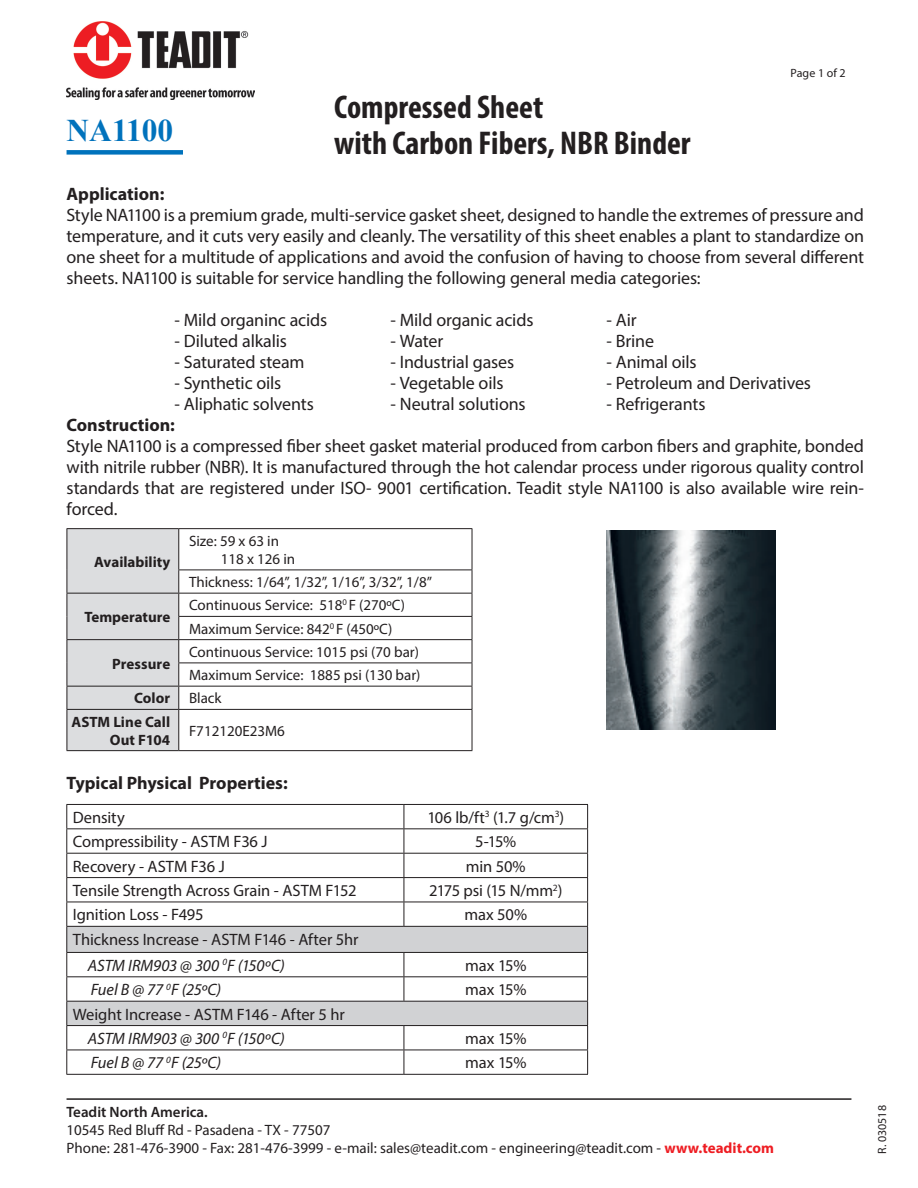
<style>
.page{position:relative;width:918px;height:1188px;background:#fff}
.page>*{position:absolute;margin:0;border:0;box-sizing:border-box;transform-origin:0 0}
.t1{font:700 condensed 33px "Myriad Pro";color:#231f20}
.t2{font:700 31.5px "Times New Roman";color:#0072bc}
.texto{font:18px/21px "Myriad Pro";letter-spacing:-.01em;color:#231f20;text-align:justify}
.titulo{font:18px/21px "Myriad Pro";letter-spacing:-.005em;color:#231f20;text-align:justify}
.titulo-2{font:700 18px "Myriad Pro";color:#231f20}
.texto-2{font:700 18px "Myriad Pro";color:#231f20}
.texto-3{font:16.5px "Myriad Pro";letter-spacing:-.005em;color:#231f20}
.texto-4{font:italic 16.5px "Myriad Pro";letter-spacing:-.005em;color:#231f20}
.texto-5{font:16.5px "Myriad Pro";letter-spacing:-.04em;color:#231f20}
.t3{font:15px/18px "Myriad Pro";color:#231f20}
.t4{font:700 15px/18px "Myriad Pro";color:#231f20;text-align:right}
.t5{font:600 15px "Myriad Pro";color:#231f20}
.texto-6{font:12px "Myriad Pro";color:#231f20}
.s1{font-weight:700;color:#ee1d23}
</style>
<div class="page">
<div style="left:67px;top:150px;width:116px;height:5px;background:#0072bc"></div>
<hr style="left:67px;top:528px;width:112px;height:1px;background:#231f20">
<hr style="left:179px;top:528px;width:293px;height:1px;background:#231f20">
<hr style="left:472px;top:529px;width:1px;height:41px;background:#231f20">
<hr style="left:178px;top:570px;width:294px;height:1px;background:#231f20">
<hr style="left:179px;top:593px;width:293px;height:1px;background:#231f20">
<hr style="left:178px;top:616px;width:294px;height:1px;background:#231f20">
<hr style="left:179px;top:639px;width:293px;height:1px;background:#231f20">
<hr style="left:178px;top:663px;width:294px;height:1px;background:#231f20">
<hr style="left:179px;top:686px;width:293px;height:1px;background:#231f20">
<div style="left:67px;top:529px;width:112px;height:222px;background:#dcdddf"></div>
<svg style="left:472px;top:570px;width:1px;height:139px"></svg>
<hr style="left:179px;top:709px;width:293px;height:1px;background:#231f20">
<hr style="left:178px;top:710px;width:1px;height:40px;background:#231f20">
<hr style="left:472px;top:710px;width:1px;height:40px;background:#231f20">
<hr style="left:179px;top:750px;width:293px;height:1px;background:#231f20">
<hr style="left:66px;top:804px;width:338px;height:1px;background:#231f20">
<hr style="left:404px;top:804px;width:184px;height:1px;background:#231f20">
<svg style="left:66px;top:805px;width:522px;height:269px"></svg>
<hr style="left:66px;top:1074px;width:338px;height:1px;background:#231f20">
<hr style="left:404px;top:1074px;width:184px;height:1px;background:#231f20">
<img style="left:67px;top:21px;width:188px;height:79px">
<hr style="left:67px;top:1098px;width:784px;height:2px;background:#231f20">
<img style="left:606px;top:531px;width:169px;height:198px">
<p class="t2" style="left:67px;top:109px;width:108px">NA1100</p>
<p class="t1" style="left:334px;top:86px;width:211px">Compressed Sheet</p>
<p class="t1" style="left:334px;top:122px;width:358px">with Carbon Fibers, NBR Binder</p>
<p class="texto-6" style="left:790px;top:65px;width:57px">Page 1 of 2</p>
<p class="titulo-2" style="left:67px;top:182px;width:99px">Application:</p>
<p class="titulo" style="left:67px;top:204px;width:799px">Style NA1100 is a premium grade, multi-service gasket sheet, designed to handle the extremes of pressure and temperature, and it cuts very easily and cleanly. The versatility of this sheet enables a plant to standardize on one sheet for a multitude of applications and avoid the confusion of having to choose from several different sheets. NA1100 is suitable for service handling the following general media categories:</p>
<p class="texto" style="left:175px;top:309px;width:154px">- Mild organinc acids</p>
<p class="texto" style="left:391px;top:309px;width:144px">- Mild organic acids</p>
<p class="texto" style="left:607px;top:309px;width:32px">- Air</p>
<p class="texto" style="left:175px;top:330px;width:114px">- Diluted alkalis</p>
<p class="texto" style="left:391px;top:330px;width:54px">- Water</p>
<p class="texto" style="left:607px;top:330px;width:49px">- Brine</p>
<p class="texto" style="left:175px;top:351px;width:132px">- Saturated steam</p>
<p class="texto" style="left:391px;top:351px;width:125px">- Industrial gases</p>
<p class="texto" style="left:607px;top:351px;width:92px">- Animal oils</p>
<p class="texto" style="left:175px;top:372px;width:108px">- Synthetic oils</p>
<p class="texto" style="left:391px;top:372px;width:114px">- Vegetable oils</p>
<p class="texto" style="left:607px;top:372px;width:206px">- Petroleum and Derivatives</p>
<p class="texto" style="left:175px;top:393px;width:141px">- Aliphatic solvents</p>
<p class="texto" style="left:391px;top:393px;width:137px">- Neutral solutions</p>
<p class="texto" style="left:607px;top:393px;width:100px">- Refrigerants</p>
<p class="texto-2" style="left:67px;top:413px;width:110px">Construction:</p>
<p class="texto" style="left:67px;top:435px;width:799px">Style NA1100 is a compressed fiber sheet gasket material produced from carbon fibers and graphite, bonded with nitrile rubber (NBR). It is manufactured through the hot calendar process under rigorous quality control standards that are registered under ISO- 9001 certification. Teadit style NA1100 is also available wire rein&shy;forced.</p>
<p class="t4" style="left:94px;top:552px;width:78px">Availability</p>
<p class="t4" style="left:84px;top:607px;width:87px">Temperature</p>
<p class="t4" style="left:112px;top:654px;width:60px">Pressure</p>
<p class="t3" style="left:221px;top:532px;width:76px;text-indent:-32px">Size: 59 x 63 in<br>118 x 126 in</p>
<p class="t3" style="left:189px;top:573px;width:245px">Thickness: 1/64”, 1/32”, 1/16”, 3/32”, 1/8”</p>
<p class="t3" style="left:189px;top:596px;width:218px">Continuous Service: 518<sup>0</sup> F (270ºC)</p>
<p class="t3" style="left:189px;top:619px;width:205px">Maximum Service: 842<sup>0</sup> F (450ºC)</p>
<p class="t3" style="left:189px;top:643px;width:232px">Continuous Service: 1015 psi (70 bar)</p>
<p class="t3" style="left:189px;top:666px;width:233px">Maximum Service: 1885 psi (130 bar)</p>
<p class="t4" style="left:134px;top:689px;width:38px">Color</p>
<p class="t3" style="left:189px;top:689px;width:34px">Black</p>
<p class="t4" style="left:71px;top:712px;width:100px">ASTM Line Call<br>Out F104</p>
<p class="t3" style="left:189px;top:721px;width:98px">F712120E23M6</p>
<p class="titulo-2" style="left:67px;top:771px;width:223px">Typical Physical Properties:</p>
<p class="texto-3" style="left:73px;top:807px;width:54px">Density</p>
<p class="texto-3" style="left:427px;top:807px;width:138px">106 lb/ft<sup>3</sup> (1.7 g/cm<sup>3</sup>)</p>
<p class="texto-3" style="left:73px;top:831px;width:196px">Compressibility - ASTM F36 J</p>
<p class="texto-3" style="left:475px;top:831px;width:43px">5-15%</p>
<p class="texto-3" style="left:73px;top:856px;width:154px">Recovery - ASTM F36 J</p>
<p class="texto-3" style="left:466px;top:856px;width:61px">min 50%</p>
<p class="texto-3" style="left:73px;top:880px;width:285px">Tensile Strength Across Grain - ASTM F152</p>
<p class="texto-5" style="left:429px;top:880px;width:135px">2175 psi (15 N/mm<sup>2</sup>)</p>
<p class="texto-3" style="left:73px;top:905px;width:132px">Ignition Loss - F495</p>
<p class="texto-3" style="left:464px;top:905px;width:64px">max 50%</p>
<p class="texto-3" style="left:73px;top:929px;width:287px">Thickness Increase - ASTM F146 - After 5hr</p>
<p class="texto-4" style="left:88px;top:955px;width:199px">ASTM IRM903 @ 300 <sup>0</sup>F (150ºC)</p>
<p class="texto-3" style="left:465px;top:955px;width:63px">max 15%</p>
<p class="texto-4" style="left:91px;top:979px;width:132px">Fuel B @ 77 <sup>0</sup>F (25ºC)</p>
<p class="texto-3" style="left:465px;top:979px;width:63px">max 15%</p>
<p class="texto-3" style="left:73px;top:1004px;width:274px">Weight Increase - ASTM F146 - After 5 hr</p>
<p class="texto-4" style="left:88px;top:1028px;width:199px">ASTM IRM903 @ 300 <sup>0</sup>F (150ºC)</p>
<p class="texto-3" style="left:465px;top:1028px;width:63px">max 15%</p>
<p class="texto-4" style="left:91px;top:1053px;width:132px">Fuel B @ 77 <sup>0</sup>F (25ºC)</p>
<p class="texto-3" style="left:465px;top:1053px;width:63px">max 15%</p>
<p class="t5" style="left:67px;top:1102px;width:143px">Teadit North America.</p>
<p class="t3" style="left:67px;top:1121px;width:266px">10545 Red Bluff Rd - Pasadena - TX - 77507</p>
<p class="t3" style="left:67px;top:1139px;width:709px">Phone: 281-476-3900 - Fax: 281-476-3999 - e-mail: sales@teadit.com - engineering@teadit.com - <span class="s1">www.teadit.com</span></p>
<p class="texto-6" style="left:875px;top:1154px;width:50px;rotate:-90deg">R. 030518</p>
</div>
